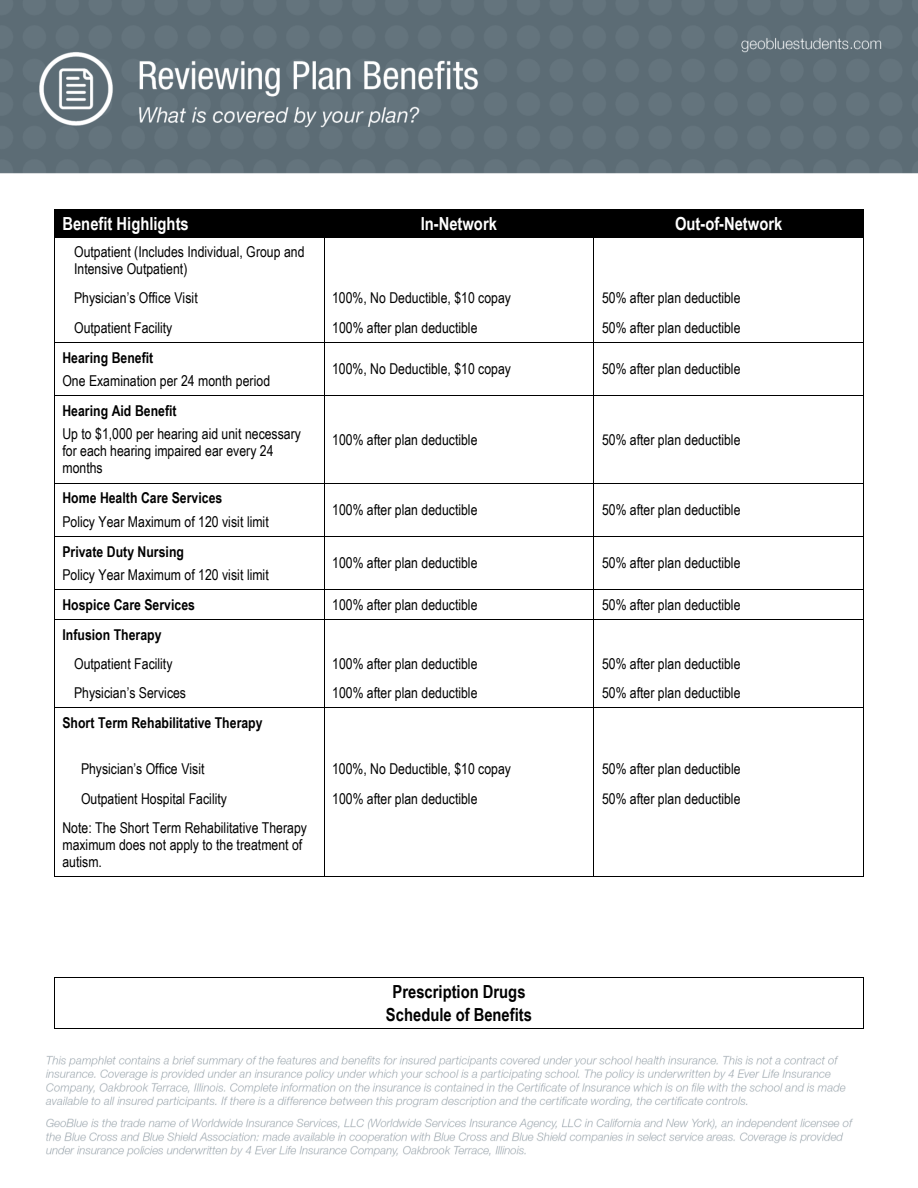
<style>
.page{position:relative;width:918px;height:1188px;background:#fff}
.page>*{position:absolute;margin:0;border:0;box-sizing:border-box;transform-origin:0 0}
.t1{font:700 18px "Arial Narrow";color:#fff}
.t2{font:700 18px "Arial Narrow";color:#000}
.t3{font:15px/17.2px "Arial Narrow";color:#000}
.t4{font:700 15px "Arial Narrow";color:#000}
</style>
<div class="page">
<img style="left:0;top:0;width:918px;height:1157px">
<div style="left:55px;top:210px;width:269px;height:27px;background:#000"></div>
<div style="left:325px;top:210px;width:269px;height:27px;background:#000"></div>
<div style="left:594px;top:210px;width:269px;height:27px;background:#000"></div>
<svg style="left:54px;top:210px;width:1px;height:28px"></svg>
<hr style="left:55px;top:237px;width:269px;height:1px;background:#000">
<svg style="left:324px;top:210px;width:1px;height:27px"></svg>
<hr style="left:324px;top:237px;width:270px;height:1px;background:#000">
<hr style="left:594px;top:237px;width:269px;height:1px;background:#000">
<svg style="left:863px;top:210px;width:1px;height:28px"></svg>
<hr style="left:54px;top:238px;width:1px;height:45px;background:#000">
<hr style="left:324px;top:238px;width:1px;height:45px;background:#000">
<hr style="left:594px;top:238px;width:1px;height:45px;background:#000">
<hr style="left:863px;top:238px;width:1px;height:45px;background:#000">
<hr style="left:54px;top:283px;width:1px;height:30px;background:#000">
<hr style="left:324px;top:283px;width:1px;height:30px;background:#000">
<hr style="left:594px;top:283px;width:1px;height:30px;background:#000">
<hr style="left:863px;top:283px;width:1px;height:30px;background:#000">
<svg style="left:54px;top:313px;width:1px;height:30px"></svg>
<hr style="left:55px;top:342px;width:269px;height:1px;background:#000">
<svg style="left:324px;top:313px;width:1px;height:29px"></svg>
<hr style="left:324px;top:342px;width:270px;height:1px;background:#000">
<svg style="left:594px;top:313px;width:1px;height:29px"></svg>
<hr style="left:594px;top:342px;width:269px;height:1px;background:#000">
<svg style="left:863px;top:313px;width:1px;height:30px"></svg>
<hr style="left:54px;top:343px;width:1px;height:52px;background:#000">
<hr style="left:324px;top:343px;width:1px;height:52px;background:#000">
<hr style="left:594px;top:343px;width:1px;height:52px;background:#000">
<hr style="left:863px;top:343px;width:1px;height:52px;background:#000">
<hr style="left:55px;top:395px;width:269px;height:1px;background:#000">
<hr style="left:324px;top:395px;width:270px;height:1px;background:#000">
<hr style="left:594px;top:395px;width:269px;height:1px;background:#000">
<hr style="left:54px;top:396px;width:1px;height:87px;background:#000">
<hr style="left:324px;top:396px;width:1px;height:87px;background:#000">
<hr style="left:594px;top:396px;width:1px;height:87px;background:#000">
<hr style="left:863px;top:396px;width:1px;height:87px;background:#000">
<hr style="left:55px;top:483px;width:269px;height:1px;background:#000">
<hr style="left:324px;top:483px;width:270px;height:1px;background:#000">
<hr style="left:594px;top:483px;width:269px;height:1px;background:#000">
<hr style="left:54px;top:483px;width:1px;height:53px;background:#000">
<hr style="left:324px;top:483px;width:1px;height:53px;background:#000">
<hr style="left:594px;top:483px;width:1px;height:53px;background:#000">
<hr style="left:863px;top:483px;width:1px;height:53px;background:#000">
<hr style="left:55px;top:536px;width:269px;height:1px;background:#000">
<hr style="left:324px;top:536px;width:270px;height:1px;background:#000">
<hr style="left:594px;top:536px;width:269px;height:1px;background:#000">
<hr style="left:54px;top:536px;width:1px;height:53px;background:#000">
<hr style="left:324px;top:536px;width:1px;height:53px;background:#000">
<hr style="left:594px;top:536px;width:1px;height:53px;background:#000">
<hr style="left:863px;top:536px;width:1px;height:53px;background:#000">
<hr style="left:55px;top:589px;width:269px;height:1px;background:#000">
<hr style="left:324px;top:589px;width:270px;height:1px;background:#000">
<hr style="left:594px;top:589px;width:269px;height:1px;background:#000">
<hr style="left:55px;top:619px;width:269px;height:1px;background:#000">
<hr style="left:324px;top:619px;width:270px;height:1px;background:#000">
<hr style="left:594px;top:619px;width:269px;height:1px;background:#000">
<hr style="left:55px;top:707px;width:269px;height:1px;background:#000">
<hr style="left:324px;top:707px;width:270px;height:1px;background:#000">
<hr style="left:594px;top:707px;width:269px;height:1px;background:#000">
<svg style="left:54px;top:589px;width:1px;height:165px"></svg>
<svg style="left:324px;top:590px;width:1px;height:164px"></svg>
<svg style="left:594px;top:590px;width:1px;height:164px"></svg>
<svg style="left:863px;top:589px;width:1px;height:165px"></svg>
<hr style="left:54px;top:754px;width:1px;height:30px;background:#000">
<hr style="left:324px;top:754px;width:1px;height:30px;background:#000">
<hr style="left:594px;top:754px;width:1px;height:30px;background:#000">
<hr style="left:863px;top:754px;width:1px;height:30px;background:#000">
<svg style="left:54px;top:784px;width:1px;height:29px"></svg>
<svg style="left:324px;top:784px;width:1px;height:29px"></svg>
<svg style="left:594px;top:784px;width:1px;height:29px"></svg>
<svg style="left:863px;top:784px;width:1px;height:29px"></svg>
<hr style="left:54px;top:813px;width:1px;height:64px;background:#000">
<hr style="left:55px;top:877px;width:269px;height:1px;background:#000">
<hr style="left:324px;top:813px;width:1px;height:64px;background:#000">
<hr style="left:324px;top:877px;width:270px;height:1px;background:#000">
<hr style="left:594px;top:813px;width:1px;height:64px;background:#000">
<hr style="left:594px;top:877px;width:269px;height:1px;background:#000">
<hr style="left:863px;top:813px;width:1px;height:64px;background:#000">
<hr style="left:55px;top:977px;width:808px;height:1px;background:#000">
<hr style="left:54px;top:978px;width:1px;height:50px;background:#000">
<hr style="left:55px;top:1028px;width:808px;height:1px;background:#000">
<hr style="left:863px;top:978px;width:1px;height:50px;background:#000">
<p class="t1" style="left:62px;top:213px;width:128px">Benefit Highlights</p>
<p class="t1" style="left:421px;top:213px;width:78px">In-Network</p>
<p class="t1" style="left:675px;top:213px;width:109px">Out-of-Network</p>
<p class="t3" style="left:74px;top:243px;width:232px">Outpatient (Includes Individual, Group and<br>Intensive Outpatient)</p>
<p class="t3" style="left:74px;top:289px;width:125px">Physician’s Office Visit</p>
<p class="t3" style="left:332px;top:289px;width:180px">100%, No Deductible, $10 copay</p>
<p class="t3" style="left:602px;top:289px;width:140px">50% after plan deductible</p>
<p class="t3" style="left:74px;top:319px;width:100px">Outpatient Facility</p>
<p class="t3" style="left:332px;top:319px;width:147px">100% after plan deductible</p>
<p class="t3" style="left:602px;top:319px;width:140px">50% after plan deductible</p>
<p class="t4" style="left:62px;top:349px;width:92px">Hearing Benefit</p>
<p class="t3" style="left:62px;top:372px;width:209px">One Examination per 24 month period</p>
<p class="t3" style="left:332px;top:360px;width:180px">100%, No Deductible, $10 copay</p>
<p class="t3" style="left:602px;top:360px;width:140px">50% after plan deductible</p>
<p class="t4" style="left:62px;top:402px;width:116px">Hearing Aid Benefit</p>
<p class="t3" style="left:62px;top:425px;width:240px">Up to $1,000 per hearing aid unit necessary for each hearing impaired ear every 24 months</p>
<p class="t3" style="left:332px;top:431px;width:147px">100% after plan deductible</p>
<p class="t3" style="left:602px;top:431px;width:140px">50% after plan deductible</p>
<p class="t4" style="left:62px;top:489px;width:161px">Home Health Care Services</p>
<p class="t3" style="left:62px;top:513px;width:208px">Policy Year Maximum of 120 visit limit</p>
<p class="t3" style="left:332px;top:501px;width:147px">100% after plan deductible</p>
<p class="t3" style="left:602px;top:501px;width:140px">50% after plan deductible</p>
<p class="t4" style="left:62px;top:543px;width:123px">Private Duty Nursing</p>
<p class="t3" style="left:62px;top:566px;width:208px">Policy Year Maximum of 120 visit limit</p>
<p class="t3" style="left:332px;top:554px;width:147px">100% after plan deductible</p>
<p class="t3" style="left:602px;top:554px;width:140px">50% after plan deductible</p>
<p class="t4" style="left:62px;top:596px;width:134px">Hospice Care Services</p>
<p class="t3" style="left:332px;top:596px;width:147px">100% after plan deductible</p>
<p class="t3" style="left:602px;top:596px;width:140px">50% after plan deductible</p>
<p class="t4" style="left:62px;top:626px;width:101px">Infusion Therapy</p>
<p class="t3" style="left:74px;top:655px;width:100px">Outpatient Facility</p>
<p class="t3" style="left:332px;top:655px;width:147px">100% after plan deductible</p>
<p class="t3" style="left:602px;top:655px;width:140px">50% after plan deductible</p>
<p class="t3" style="left:74px;top:684px;width:113px">Physician’s Services</p>
<p class="t3" style="left:332px;top:684px;width:147px">100% after plan deductible</p>
<p class="t3" style="left:602px;top:684px;width:140px">50% after plan deductible</p>
<p class="t4" style="left:62px;top:714px;width:202px">Short Term Rehabilitative Therapy</p>
<p class="t3" style="left:81px;top:760px;width:125px">Physician’s Office Visit</p>
<p class="t3" style="left:332px;top:760px;width:180px">100%, No Deductible, $10 copay</p>
<p class="t3" style="left:602px;top:760px;width:140px">50% after plan deductible</p>
<p class="t3" style="left:81px;top:790px;width:148px">Outpatient Hospital Facility</p>
<p class="t3" style="left:332px;top:790px;width:147px">100% after plan deductible</p>
<p class="t3" style="left:602px;top:790px;width:140px">50% after plan deductible</p>
<p class="t3" style="left:62px;top:819px;width:246px">Note: The Short Term Rehabilitative Therapy maximum does not apply to the treatment of autism.</p>
<p class="t2" style="left:393px;top:981px;width:134px">Prescription Drugs</p>
<p class="t2" style="left:386px;top:1004px;width:148px">Schedule of Benefits</p>
</div>
